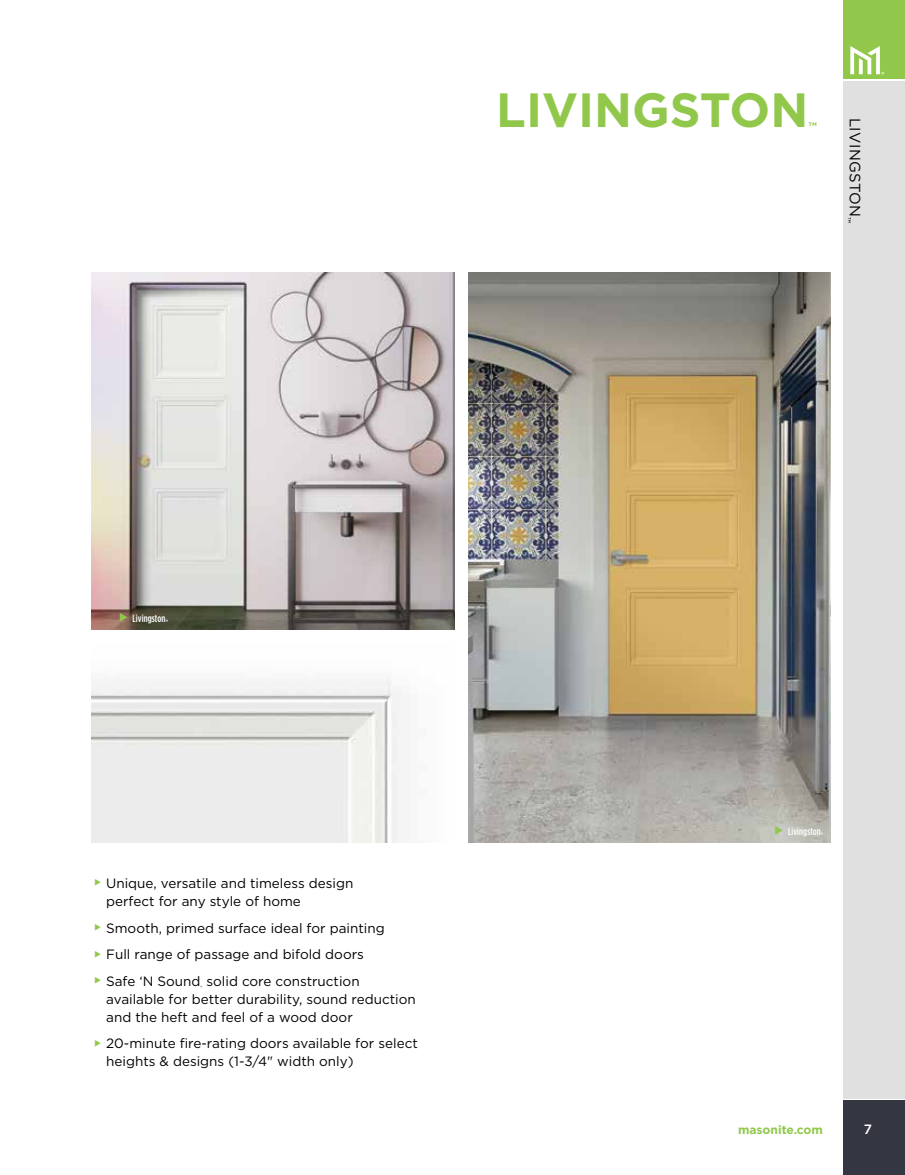
<style>
.page{position:relative;width:905px;height:1175px;background:#fff}
.page>*{position:absolute;margin:0;border:0;box-sizing:border-box;transform-origin:0 0}
.t1{font:700 48px "Gotham";color:#91c84c}
.t2{font:15px "Gotham";letter-spacing:.025em;color:#000}
.t3{font:13.5px/18px "Gotham";color:#000}
.t4{font:500 13.5px "Gotham";color:#fff}
.t5{font:700 12.3px "Gotham";color:#91c84c}
.t6{font:700 12px "Gotham";color:#91c84c}
.t7{font:500 10.5px "Gotham Condensed";letter-spacing:.01em;color:#fff}
.t8{font:4.65px "Gotham";color:#000}
.s1{color:#91c84c}
</style>
<div class="page">
<img style="left:468px;top:272px;width:362px;height:570px">
<img style="left:92px;top:272px;width:363px;height:357px">
<img style="left:92px;top:678px;width:309px;height:164px">
<div style="left:843px;top:0;width:61px;height:79px;background:#91c84c"></div>
<div style="left:843px;top:1099px;width:61px;height:75px;background:#343741"></div>
<svg style="left:850px;top:46px;width:34px;height:28px"></svg>
<div style="left:843px;top:81px;width:61px;height:1017px;background:#dfe0df"></div>
<h1 class="t1" style="left:496px;top:78px;width:313px">LIVINGSTON</h1>
<p class="t5" style="left:808px;top:118px;width:10px">™</p>
<p class="t2" style="left:864px;top:118px;width:107px;rotate:90deg">LIVINGSTON<sub>™</sub></p>
<p class="t7" style="left:119px;top:612px;width:50px"><span class="s1">◆</span> Livingston<sub>™</sub></p>
<p class="t3" style="left:106px;top:873px;width:249px">Unique, versatile and timeless design perfect for any style of home</p>
<p class="t3" style="left:106px;top:914px;width:280px;line-height:26.7px">Smooth, primed surface ideal for painting<br>Full range of passage and bifold doors<br>Safe ‘N Sound solid core construction</p>
<p class="t8" style="left:200px;top:983px;width:3px">®</p>
<p class="t3" style="left:106px;top:989px;width:311px">available for better durability, sound reduction and the heft and feel of a wood door</p>
<p class="t3" style="left:106px;top:1034px;width:313px">20-minute fire-rating doors available for select heights &amp; designs (1-3/4" width only)</p>
<p class="t7" style="left:774px;top:825px;width:50px"><span class="s1">◆</span> Livingston<sub>™</sub></p>
<p class="t6" style="left:738px;top:1122px;width:86px">masonite.com</p>
<p class="t4" style="left:863px;top:1120px;width:10px">7</p>
</div>
